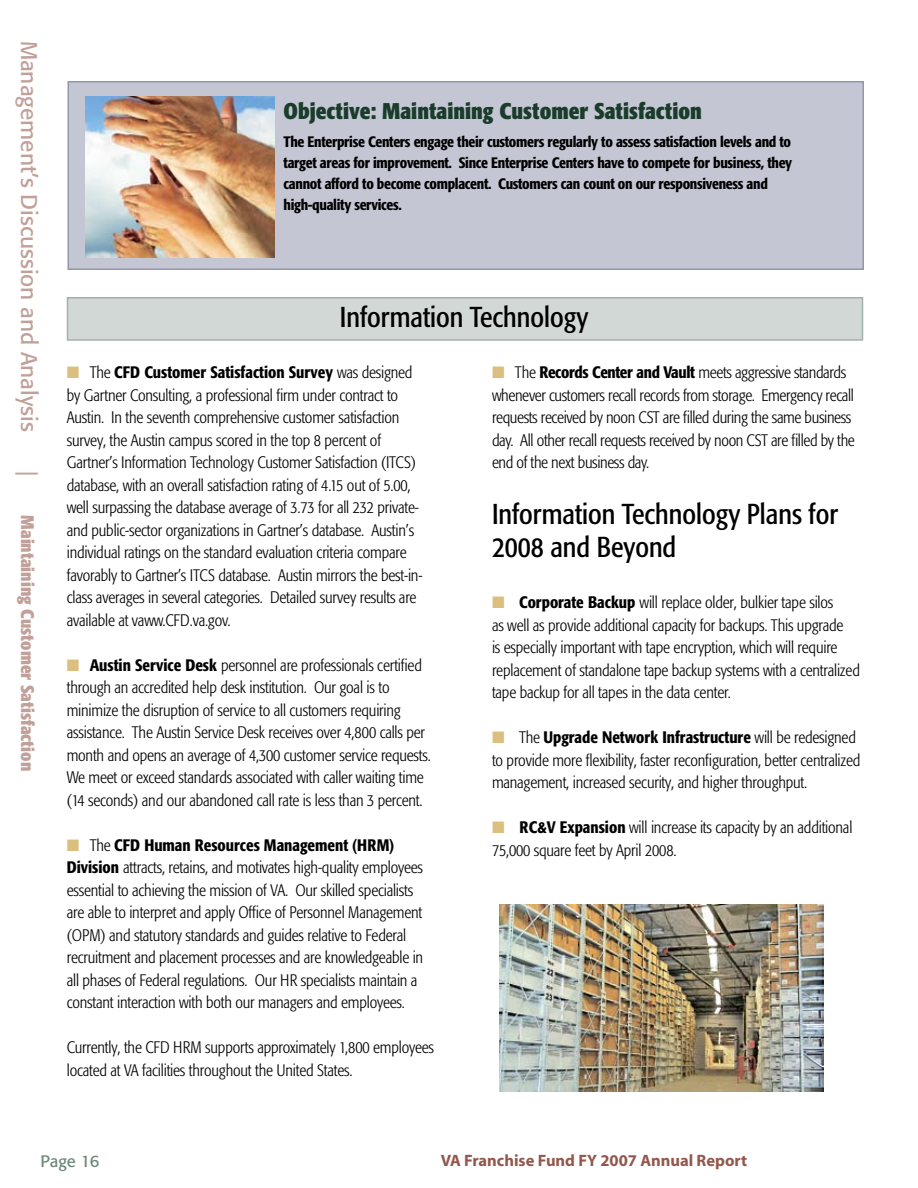
<style>
.page{position:relative;width:918px;height:1188px;background:#fff}
.page>*{position:absolute;margin:0;border:0;box-sizing:border-box;transform-origin:0 0}
.t1{font:condensed 28.5px/33px "Formata";color:#000}
.t2{font:700 condensed 22.5px "Formata";color:#1a3c2b}
.t3{font:22.5px "Formata";color:#c1a099}
.t4{font:700 condensed 18px "Formata";color:#c1a099}
.t5{font:300 condensed 16.5px/22.5px "Formata";letter-spacing:-.01em;color:#000}
.t6{font:700 16.5px "Myriad";color:#92584d}
.t7{font:16.5px "Formata";letter-spacing:-.01em;color:#6d8878}
.t8{font:500 condensed 15px/21px "Formata";letter-spacing:-.02em;color:#000}
.s1{color:#dabf80}
.s2{font-weight:500}
</style>
<div class="page">
<div style="left:68px;top:82px;width:795px;height:187px;background:#c4c6d4"></div>
<div style="left:68px;top:81px;width:796px;height:189px;border:2px solid #9397ab"></div>
<img style="left:86px;top:96px;width:188px;height:162px">
<div style="left:68px;top:298px;width:794px;height:42px;background:#d1d8d5"></div>
<div style="left:67px;top:297px;width:796px;height:44px;border:2px solid #a3b1aa"></div>
<img style="left:500px;top:904px;width:324px;height:188px">
<h2 class="t3" style="left:43px;top:40px;width:392px;rotate:90deg">Management’s Discussion and Analysis</h2>
<h2 class="t3" style="left:43px;top:471px;width:7px;rotate:90deg">|</h2>
<p class="t4" style="left:39px;top:515px;width:257px;rotate:90deg">Maintaining Customer Satisfaction</p>
<h2 class="t2" style="left:284px;top:97px;width:420px">Objective: Maintaining Customer Satisfaction</h2>
<p class="t8" style="left:284px;top:131px;width:510px">The Enterprise Centers engage their customers regularly to assess satisfaction levels and to target areas for improvement. Since Enterprise Centers have to compete for business, they cannot afford to become complacent. Customers can count on our responsiveness and high-quality services.</p>
<h1 class="t1" style="left:340px;top:301px;width:250px">Information Technology</h1>
<p class="t5" style="left:67px;top:361px;width:357px"><span class="s1">■</span> The <span class="s2">CFD Customer Satisfaction Survey</span> was designed by Gartner Consulting, a professional firm under contract to Austin. In the seventh comprehensive customer satisfaction survey, the Austin campus scored in the top 8 percent of Gartner’s Information Technology Customer Satisfaction (ITCS) database, with an overall satisfaction rating of 4.15 out of 5.00, well surpassing the database average of 3.73 for all 232 private&shy;and public-sector organizations in Gartner’s database. Austin’s individual ratings on the standard evaluation criteria compare favorably to Gartner’s ITCS database. Austin mirrors the best-in&shy;class averages in several categories. Detailed survey results are available at vaww.CFD.va.gov.</p>
<p class="t5" style="left:67px;top:654px;width:366px"><span class="s1">■</span> <span class="s2">Austin Service Desk</span> personnel are professionals certified through an accredited help desk institution. Our goal is to minimize the disruption of service to all customers requiring assistance. The Austin Service Desk receives over 4,800 calls per month and opens an average of 4,300 customer service requests.<br>We meet or exceed standards associated with caller waiting time (14 seconds) and our abandoned call rate is less than 3 percent.</p>
<p class="t5" style="left:67px;top:834px;width:358px"><span class="s1">■</span> The <span class="s2">CFD Human Resources Management (HRM)<br>Division</span> attracts, retains, and motivates high-quality employees essential to achieving the mission of VA. Our skilled specialists are able to interpret and apply Office of Personnel Management (OPM) and statutory standards and guides relative to Federal recruitment and placement processes and are knowledgeable in all phases of Federal regulations. Our HR specialists maintain a constant interaction with both our managers and employees.</p>
<p class="t5" style="left:67px;top:1036px;width:369px">Currently, the CFD HRM supports approximately 1,800 employees located at VA facilities throughout the United States.</p>
<p class="t5" style="left:492px;top:361px;width:364px"><span class="s1">■</span> The <span class="s2">Records Center and Vault</span> meets aggressive standards whenever customers recall records from storage. Emergency recall requests received by noon CST are filled during the same business day. All other recall requests received by noon CST are filled by the end of the next business day.</p>
<h1 class="t1" style="left:492px;top:497px;width:348px">Information Technology Plans for<br>2008 and Beyond</h1>
<p class="t5" style="left:492px;top:591px;width:369px"><span class="s1">■</span> <span class="s2">Corporate Backup</span> will replace older, bulkier tape silos<br>as well as provide additional capacity for backups. This upgrade<br>is especially important with tape encryption, which will require replacement of standalone tape backup systems with a centralized tape backup for all tapes in the data center.</p>
<p class="t5" style="left:492px;top:726px;width:370px"><span class="s1">■</span> The <span class="s2">Upgrade Network Infrastructure</span> will be redesigned to provide more flexibility, faster reconfiguration, better centralized management, increased security, and higher throughput.</p>
<p class="t5" style="left:492px;top:816px;width:362px"><span class="s1">■</span> <span class="s2">RC&amp;V Expansion</span> will increase its capacity by an additional<br>75,000 square feet by April 2008.</p>
<p class="t7" style="left:40px;top:1151px;width:59px">Page 16</p>
<p class="t6" style="left:441px;top:1152px;width:308px">VA Franchise Fund FY 2007 Annual Report</p>
</div>
